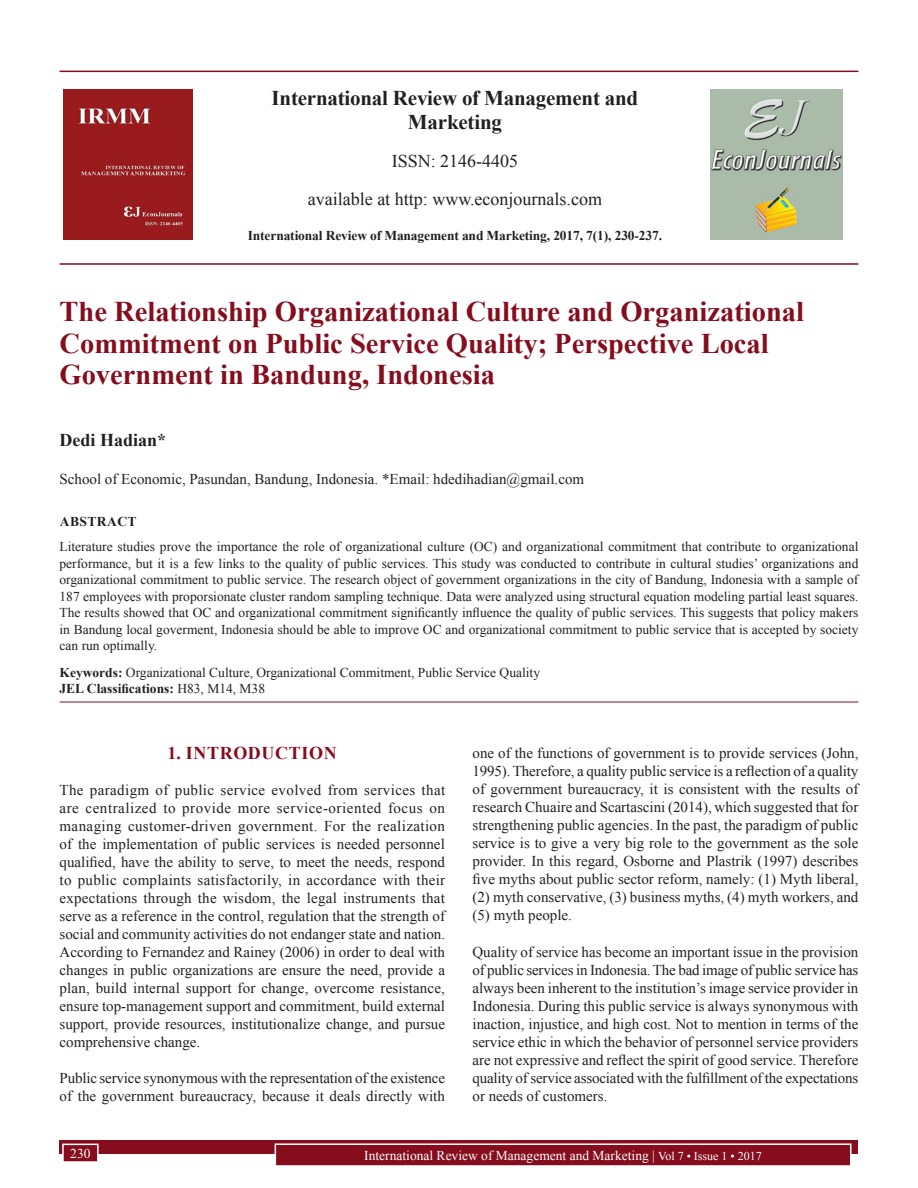
<style>
.page{position:relative;width:918px;height:1188px;background:#fff}
.page>*{position:absolute;margin:0;border:0;box-sizing:border-box;transform-origin:0 0}
.AT{font:700 28.5px/31.5px "Times New Roman";color:#850d1d}
.Issue_details{font:700 21px/24px "Times New Roman";letter-spacing:-.01em;color:#231f20;text-align:center}
.Issue_details-2{font:18px "Times New Roman";color:#231f20}
.t1{font:700 18px "Times New Roman";letter-spacing:.035em;color:#850d1d}
.AU{font:700 18px "Times New Roman";color:#231f20}
.TX{font:15px/18.1px "Times New Roman";color:#231f20;text-align:justify}
.AFF{font:15px "Times New Roman";color:#231f20}
.ABS{font:13.5px/16.5px "Times New Roman";color:#231f20;text-align:justify}
.KWD{font:13.5px/16.2px "Times New Roman";color:#231f20}
.Folio{font:13.5px "Times New Roman";color:#fff}
.Issue_details-3{font:700 13.5px "Times New Roman";letter-spacing:-.01em;color:#231f20}
.ABSH{font:700 13.5px "Times New Roman";letter-spacing:.035em;color:#231f20}
.s1{font-weight:700}
.s2{font-size:12px}
</style>
<div class="page">
<hr style="left:60px;top:71px;width:798px;height:1px;background:#850d1d">
<hr style="left:60px;top:263px;width:798px;height:2px;background:#850d1d">
<img style="left:64px;top:89px;width:129px;height:151px">
<img style="left:711px;top:89px;width:132px;height:150px">
<div style="left:60px;top:1140px;width:798px;height:13px;background:#850d1d"></div>
<div style="left:275px;top:1144px;width:576px;height:22px;background:#850d1d"></div>
<div style="left:275px;top:1143px;width:577px;height:24px;border:2px solid #fff"></div>
<div style="left:63px;top:1144px;width:35px;height:18px;background:#850d1d"></div>
<div style="left:62px;top:1144px;width:37px;height:19px;border:2px solid #fff"></div>
<hr style="left:60px;top:702px;width:798px;height:1px;background:#850d1d">
<p class="Issue_details" style="left:272px;top:85px;width:368px">International Review of Management and<br>Marketing</p>
<p class="Issue_details-2" style="left:392px;top:149px;width:128px">ISSN: 2146-4405</p>
<p class="Issue_details-2" style="left:308px;top:187px;width:296px">available at http: www.econjournals.com</p>
<p class="Issue_details-3" style="left:248px;top:226px;width:416px">International Review of Management and Marketing, 2017, 7(1), 230-237.</p>
<p class="AT" style="left:60px;top:295px;width:746px">The Relationship Organizational Culture and Organizational<br>Commitment on Public Service Quality; Perspective Local<br>Government in Bandung, Indonesia</p>
<p class="AU" style="left:60px;top:427px;width:108px">Dedi Hadian*</p>
<p class="AFF" style="left:60px;top:469px;width:526px">School of Economic, Pasundan, Bandung, Indonesia. *Email: hdedihadian@gmail.com</p>
<p class="ABSH" style="left:60px;top:512px;width:78px">ABSTRACT</p>
<p class="ABS" style="left:60px;top:538px;width:800px">Literature studies prove the importance the role of organizational culture (OC) and organizational commitment that contribute to organizational performance, but it is a few links to the quality of public services. This study was conducted to contribute in cultural studies’ organizations and organizational commitment to public service. The research object of government organizations in the city of Bandung, Indonesia with a sample of 187 employees with proporsionate cluster random sampling technique. Data were analyzed using structural equation modeling partial least squares.<br>The results showed that OC and organizational commitment significantly influence the quality of public services. This suggests that policy makers in Bandung local goverment, Indonesia should be able to improve OC and organizational commitment to public service that is accepted by society can run optimally.</p>
<p class="KWD" style="left:60px;top:664px;width:482px"><span class="s1">Keywords:</span> Organizational Culture, Organizational Commitment, Public Service Quality<br><span class="s1">JEL Classifications:</span> H83, M14, M38</p>
<h1 class="t1" style="left:168px;top:740px;width:171px">1. INTRODUCTION</h1>
<p class="TX" style="left:60px;top:781px;width:387px">The paradigm of public service evolved from services that are centralized to provide more service-oriented focus on managing customer-driven government. For the realization of the implementation of public services is needed personnel qualified, have the ability to serve, to meet the needs, respond to public complaints satisfactorily, in accordance with their expectations through the wisdom, the legal instruments that serve as a reference in the control, regulation that the strength of social and community activities do not endanger state and nation.<br>According to Fernandez and Rainey (2006) in order to deal with changes in public organizations are ensure the need, provide a plan, build internal support for change, overcome resistance, ensure top-management support and commitment, build external support, provide resources, institutionalize change, and pursue comprehensive change.</p>
<p class="TX" style="left:60px;top:1069px;width:387px">Public service synonymous with the representation of the existence of the government bureaucracy, because it deals directly with</p>
<p class="TX" style="left:472px;top:743px;width:387px">one of the functions of government is to provide services (John, 1995). Therefore, a quality public service is a reflection of a quality of government bureaucracy, it is consistent with the results of research Chuaire and Scartascini (2014), which suggested that for strengthening public agencies. In the past, the paradigm of public service is to give a very big role to the government as the sole provider. In this regard, Osborne and Plastrik (1997) describes five myths about public sector reform, namely: (1) Myth liberal, (2) myth conservative, (3) business myths, (4) myth workers, and (5) myth people.</p>
<p class="TX" style="left:472px;top:942px;width:387px">Quality of service has become an important issue in the provision of public services in Indonesia. The bad image of public service has always been inherent to the institution’s image service provider in Indonesia. During this public service is always synonymous with inaction, injustice, and high cost. Not to mention in terms of the service ethic in which the behavior of personnel service providers are not expressive and reflect the spirit of good service. Therefore quality of service associated with the fulfillment of the expectations or needs of customers.</p>
<p class="Folio" style="left:70px;top:1144px;width:22px">230</p>
<p class="Folio" style="left:364px;top:1146px;width:399px">International Review of Management and Marketing | <span class="s2">Vol 7 • Issue 1 • 2017</span></p>
</div>
